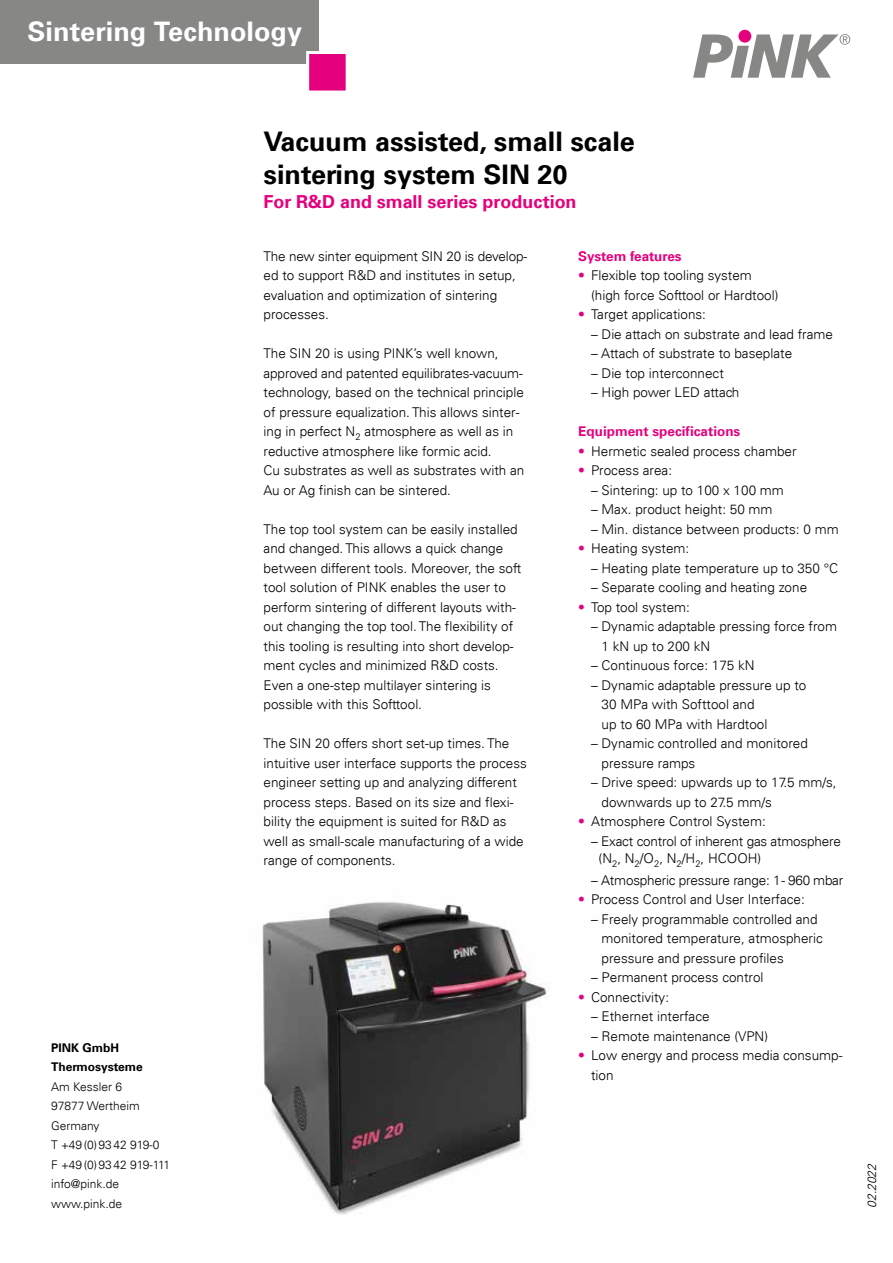
<style>
.page{position:relative;width:893px;height:1263px;background:#fff}
.page>*{position:absolute;margin:0;border:0;box-sizing:border-box;transform-origin:0 0}
.t1{font:700 27px/32.4px "Univers";color:#000}
.t2{font:700 27px "Univers";color:#fff}
.t3{font:700 18px "Univers";color:#e5007d}
.t4{font:300 13.5px/19.5px "Univers";color:#000}
.t5{font:700 13.5px "Univers";color:#e5007d}
.t6{font:300 12px/19.5px "Univers";color:#000}
.t7{font:700 12px/19.5px "Univers";color:#000}
.t8{font:italic 300 12px "Univers";color:#000}
.s1{color:#e5007d}
</style>
<div class="page">
<img style="left:262px;top:902px;width:287px;height:313px">
<div style="left:738px;top:30px;width:13px;height:13px;background:#e5007d;border-radius:50%"></div>
<svg style="left:693px;top:34px;width:157px;height:44px"></svg>
<div style="left:0;top:0;width:319px;height:64px;background:#878786"></div>
<div style="left:306px;top:51px;width:43px;height:43px;background:#e5007d;border:3px solid #fff"></div>
<h1 class="t2" style="left:28px;top:15px;width:276px">Sintering Technology</h1>
<p class="t7" style="left:51px;top:1038px;width:93px">PINK GmbH<br>Thermosysteme</p>
<p class="t6" style="left:51px;top:1077px;width:121px">Am Kessler 6<br>97877 Wertheim<br>Germany<br>T +49(0)9342 919-0<br>F +49(0)9342 919-111 info@pink.de www.pink.de</p>
<h1 class="t1" style="left:264px;top:126px;width:373px">Vacuum assisted, small scale sintering system SIN 20</h1>
<h2 class="t3" style="left:264px;top:191px;width:314px">For R&amp;D and small series production</h2>
<p class="t4" style="left:264px;top:246px;width:265px">The new sinter equipment SIN 20 is develop&shy;ed to support R&amp;D and institutes in setup, evaluation and optimization of sintering processes.</p>
<p class="t4" style="left:264px;top:343px;width:262px">The SIN 20 is using PINK’s well known, approved and patented equilibrates-vacuum&shy;technology, based on the technical principle of pressure equalization. This allows sinter&shy;ing in perfect N<sub>2</sub> atmosphere as well as in reductive atmosphere like formic acid.<br>Cu substrates as well as substrates with an Au or Ag finish can be sintered.</p>
<p class="t4" style="left:264px;top:519px;width:259px">The top tool system can be easily installed and changed. This allows a quick change between different tools. Moreover, the soft tool solution of PINK enables the user to perform sintering of different layouts with&shy;out changing the top tool. The flexibility of this tooling is resulting into short develop&shy;ment cycles and minimized R&amp;D costs.<br>Even a one-step multilayer sintering is possible with this Softtool.</p>
<p class="t4" style="left:264px;top:734px;width:265px">The SIN 20 offers short set-up times. The intuitive user interface supports the process engineer setting up and analyzing different process steps. Based on its size and flexi&shy;bility the equipment is suited for R&amp;D as well as small-scale manufacturing of a wide range of components.</p>
<p class="t5" style="left:578px;top:248px;width:105px">System features</p>
<p class="t4" style="left:591px;top:266px;width:189px;text-indent:-13px"><span class="s1">•</span> Flexible top tooling system (high force Softtool or Hardtool)</p>
<p class="t4" style="left:578px;top:305px;width:129px"><span class="s1">•</span> Target applications:</p>
<p class="t4" style="left:591px;top:324px;width:243px">– Die attach on substrate and lead frame</p>
<p class="t4" style="left:591px;top:344px;width:203px">– Attach of substrate to baseplate</p>
<p class="t4" style="left:591px;top:363px;width:134px">– Die top interconnect</p>
<p class="t4" style="left:591px;top:383px;width:150px">– High power LED attach</p>
<p class="t5" style="left:578px;top:423px;width:164px">Equipment specifications</p>
<p class="t4" style="left:578px;top:441px;width:220px"><span class="s1">•</span> Hermetic sealed process chamber</p>
<p class="t4" style="left:578px;top:461px;width:95px"><span class="s1">•</span> Process area:</p>
<p class="t4" style="left:591px;top:480px;width:194px">– Sintering: up to 100 x 100 mm</p>
<p class="t4" style="left:591px;top:500px;width:183px">– Max. product height: 50 mm</p>
<p class="t4" style="left:591px;top:519px;width:249px">– Min. distance between products: 0 mm</p>
<p class="t4" style="left:578px;top:539px;width:113px"><span class="s1">•</span> Heating system:</p>
<p class="t4" style="left:591px;top:558px;width:248px">– Heating plate temperature up to 350 °C</p>
<p class="t4" style="left:591px;top:578px;width:218px">– Separate cooling and heating zone</p>
<p class="t4" style="left:578px;top:597px;width:113px"><span class="s1">•</span> Top tool system:</p>
<p class="t4" style="left:602px;top:617px;width:237px;text-indent:-11px">– Dynamic adaptable pressing force from<br>1 kN up to 200 kN</p>
<p class="t4" style="left:591px;top:655px;width:165px">– Continuous force: 175 kN</p>
<p class="t4" style="left:602px;top:675px;width:206px;text-indent:-11px">– Dynamic adaptable pressure up to<br>30 MPa with Softtool and<br>up to 60 MPa with Hardtool</p>
<p class="t4" style="left:602px;top:733px;width:208px;text-indent:-11px">– Dynamic controlled and monitored pressure ramps</p>
<p class="t4" style="left:602px;top:772px;width:237px;text-indent:-11px">– Drive speed: upwards up to 17.5 mm/s, downwards up to 27.5 mm/s</p>
<p class="t4" style="left:578px;top:811px;width:189px"><span class="s1">•</span> Atmosphere Control System:</p>
<p class="t4" style="left:599px;top:832px;width:244px;line-height:17.5px;text-indent:-8px">– Exact control of inherent gas atmosphere (N<sub>2</sub>, N<sub>2</sub>/O<sub>2</sub>, N<sub>2</sub>/H<sub>2</sub>, HCOOH)</p>
<p class="t4" style="left:591px;top:870px;width:254px">– Atmospheric pressure range: 1- 960 mbar</p>
<p class="t4" style="left:578px;top:890px;width:228px"><span class="s1">•</span> Process Control and User Interface:</p>
<p class="t4" style="left:602px;top:909px;width:223px;text-indent:-11px">– Freely programmable controlled and monitored temperature, atmospheric pressure and pressure profiles</p>
<p class="t4" style="left:591px;top:968px;width:174px">– Permanent process control</p>
<p class="t4" style="left:578px;top:987px;width:92px"><span class="s1">•</span> Connectivity:</p>
<p class="t4" style="left:591px;top:1007px;width:120px">– Ethernet interface</p>
<p class="t4" style="left:591px;top:1026px;width:179px">– Remote maintenance (VPN)</p>
<p class="t4" style="left:591px;top:1046px;width:253px;text-indent:-13px"><span class="s1">•</span> Low energy and process media consump&shy;tion</p>
<p class="t8" style="left:865px;top:1208px;width:45px;rotate:-90deg">02.2022</p>
</div>
